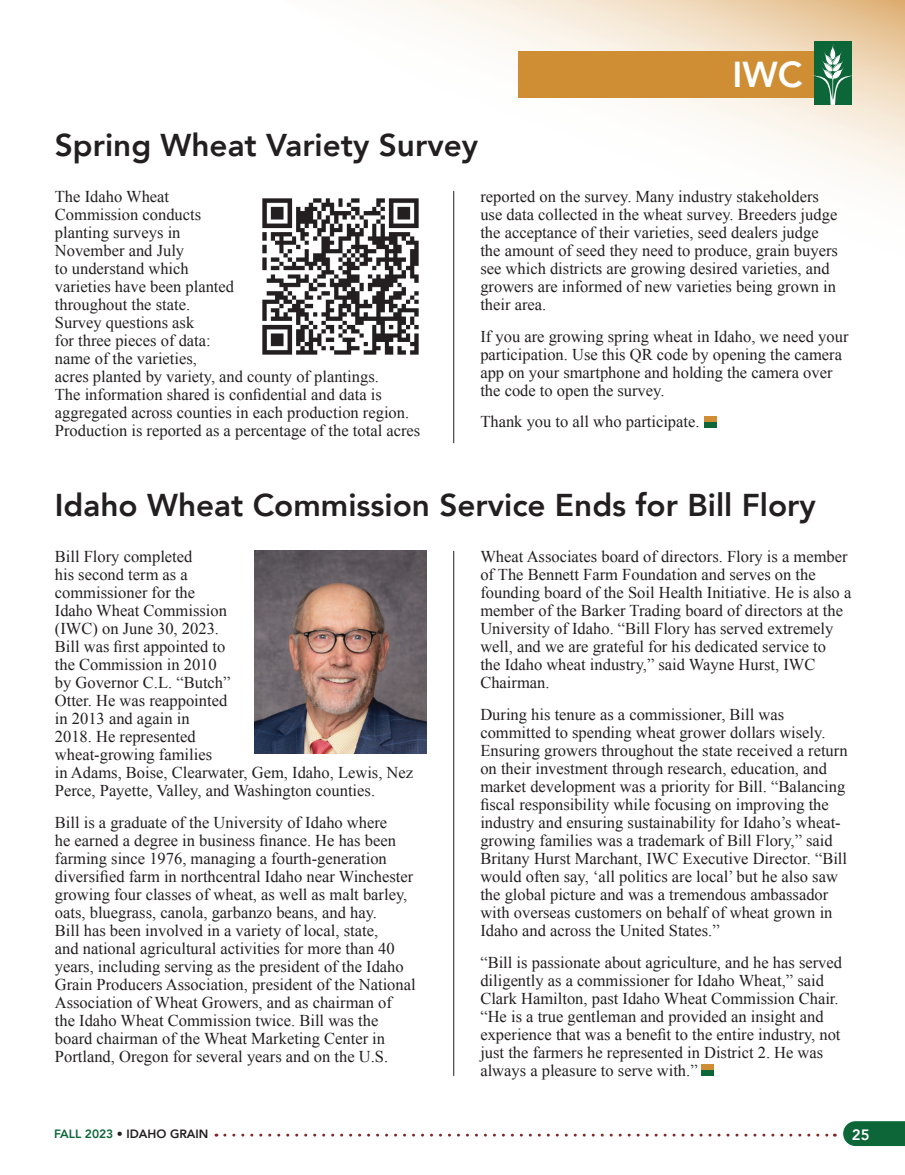
<style>
.page{position:relative;width:905px;height:1175px;background:#fff}
.page>*{position:absolute;margin:0;border:0;box-sizing:border-box;transform-origin:0 0}
.t1{font:800 36px "Avenir";color:#fff}
.t2{font:800 31.5px "Avenir";color:#231f20}
.t3{font:16.5px/18px "Times New Roman";color:#231f20}
.t4{font:800 15px "Avenir";color:#fff}
.t5{font:800 12px "Avenir";color:#231f20}
.s1{color:#0c6638}
</style>
<div class="page">
<svg style="left:383px;top:0;width:521px;height:369px"></svg>
<div style="left:518px;top:51px;width:333px;height:47px;background:#cf8e34"></div>
<div style="left:813px;top:41px;width:38px;height:63px;background:#0c6638"></div>
<svg style="left:813px;top:43px;width:38px;height:61px"></svg>
<svg style="left:843px;top:1121px;width:61px;height:25px;background:#186e43"></svg>
<svg style="left:225px;top:1133px;width:610px;height:3px"></svg>
<hr style="left:453px;top:191px;width:1px;height:252px;background:#231f20">
<div style="left:704px;top:416px;width:12px;height:6px;background:#cf8e34"></div>
<div style="left:704px;top:422px;width:12px;height:6px;background:#0c6638"></div>
<img style="left:262px;top:191px;width:164px;height:172px">
<hr style="left:453px;top:551px;width:1px;height:524px;background:#231f20">
<div style="left:701px;top:1064px;width:12px;height:6px;background:#cf8e34"></div>
<div style="left:701px;top:1070px;width:12px;height:5px;background:#0c6638"></div>
<img style="left:254px;top:551px;width:172px;height:203px">
<h2 class="t2" style="left:55px;top:121px;width:425px">Spring Wheat Variety Survey</h2>
<h1 class="t1" style="left:732px;top:47px;width:71px">IWC</h1>
<p class="t3" style="left:55px;top:187px;width:367px">The Idaho Wheat<br>Commission conducts<br>planting surveys in<br>November and July<br>to understand which<br>varieties have been planted<br>throughout the state.<br>Survey questions ask<br>for three pieces of data:<br>name of the varieties,<br>acres planted by variety, and county of plantings.<br>The information shared is confidential and data is aggregated across counties in each production region.<br>Production is reported as a percentage of the total acres</p>
<p class="t3" style="left:480px;top:187px;width:359px">reported on the survey. Many industry stakeholders use data collected in the wheat survey. Breeders judge the acceptance of their varieties, seed dealers judge the amount of seed they need to produce, grain buyers see which districts are growing desired varieties, and growers are informed of new varieties being grown in their area.</p>
<p class="t3" style="left:480px;top:327px;width:369px">If you are growing spring wheat in Idaho, we need your participation. Use this QR code by opening the camera app on your smartphone and holding the camera over the code to open the survey.</p>
<p class="t3" style="left:480px;top:413px;width:221px">Thank you to all who participate.</p>
<h2 class="t2" style="left:55px;top:481px;width:762px">Idaho Wheat Commission Service Ends for Bill Flory</h2>
<p class="t3" style="left:55px;top:547px;width:360px">Bill Flory completed<br>his second term as a<br>commissioner for the<br>Idaho Wheat Commission<br>(IWC) on June 30, 2023.<br>Bill was first appointed to<br>the Commission in 2010<br>by Governor C.L. “Butch”<br>Otter. He was reappointed<br>in 2013 and again in<br>2018. He represented<br>wheat-growing families<br>in Adams, Boise, Clearwater, Gem, Idaho, Lewis, Nez<br>Perce, Payette, Valley, and Washington counties.</p>
<p class="t3" style="left:55px;top:813px;width:362px">Bill is a graduate of the University of Idaho where<br>he earned a degree in business finance. He has been farming since 1976, managing a fourth-generation diversified farm in northcentral Idaho near Winchester growing four classes of wheat, as well as malt barley, oats, bluegrass, canola, garbanzo beans, and hay.<br>Bill has been involved in a variety of local, state,<br>and national agricultural activities for more than 40 years, including serving as the president of the Idaho Grain Producers Association, president of the National Association of Wheat Growers, and as chairman of the Idaho Wheat Commission twice. Bill was the board chairman of the Wheat Marketing Center in Portland, Oregon for several years and on the U.S.</p>
<p class="t3" style="left:480px;top:547px;width:372px">Wheat Associates board of directors. Flory is a member of The Bennett Farm Foundation and serves on the founding board of the Soil Health Initiative. He is also a member of the Barker Trading board of directors at the University of Idaho. “Bill Flory has served extremely well, and we are grateful for his dedicated service to<br>the Idaho wheat industry,” said Wayne Hurst, IWC Chairman.</p>
<p class="t3" style="left:480px;top:705px;width:369px">During his tenure as a commissioner, Bill was committed to spending wheat grower dollars wisely.<br>Ensuring growers throughout the state received a return on their investment through research, education, and market development was a priority for Bill. “Balancing fiscal responsibility while focusing on improving the industry and ensuring sustainability for Idaho’s wheat&shy;growing families was a trademark of Bill Flory,” said Britany Hurst Marchant, IWC Executive Director. “Bill would often say, ‘all politics are local’ but he also saw the global picture and was a tremendous ambassador with overseas customers on behalf of wheat grown in Idaho and across the United States.”</p>
<p class="t3" style="left:480px;top:952px;width:363px">“Bill is passionate about agriculture, and he has served diligently as a commissioner for Idaho Wheat,” said Clark Hamilton, past Idaho Wheat Commission Chair. “He is a true gentleman and provided an insight and experience that was a benefit to the entire industry, not just the farmers he represented in District 2. He was always a pleasure to serve with.”</p>
<p class="t5" style="left:54px;top:1124px;width:156px"><span class="s1">FALL 2023</span> • IDAHO GRAIN</p>
<p class="t4" style="left:851px;top:1122px;width:19px">25</p>
</div>
